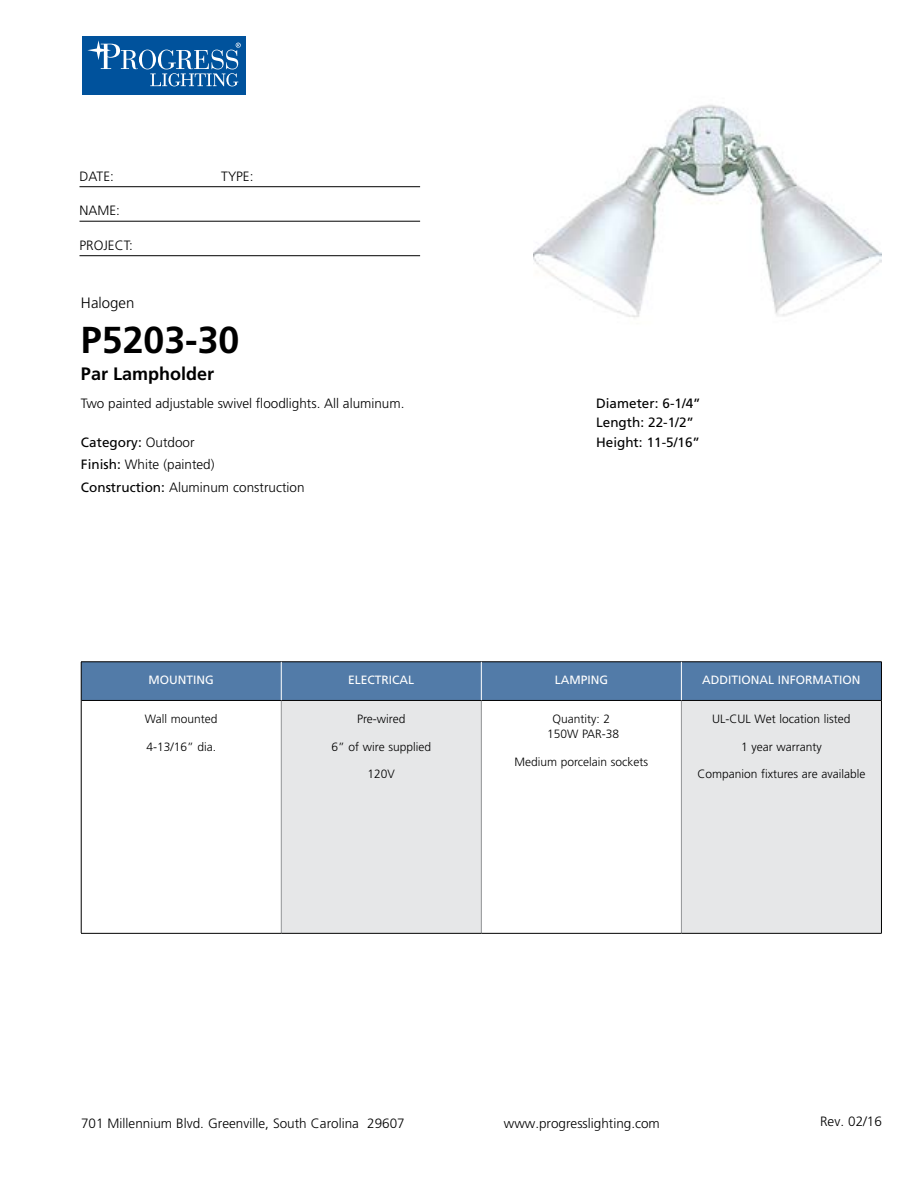
<style>
.page{position:relative;width:918px;height:1188px;background:#fff}
.page>*{position:absolute;margin:0;border:0;box-sizing:border-box;transform-origin:0 0}
.t1{font:700 37.5px "Frutiger LT Std";color:#000}
.t2{font:700 18px "Frutiger LT Std";color:#000}
.t3{font:300 15px "Frutiger LT Std";color:#000}
.t4{font:300 13.5px/22.5px "Frutiger LT Std";color:#000}
.t5{font:13.5px/19.5px "Frutiger LT Std";color:#000}
.t6{font:300 12px/15px "Frutiger LT Std";color:#000;text-align:center}
.t7{font:12px "Frutiger LT Std";color:#fff}
.s1{font-weight:400}
</style>
<div class="page">
<div style="left:82px;top:36px;width:164px;height:59px;background:#00529c"></div>
<svg style="left:139px;top:50px;width:17px;height:19px"></svg>
<div style="left:142px;top:50px;width:11px;height:19px;background:#00529c;border-radius:50%"></div>
<svg style="left:87px;top:40px;width:51px;height:29px"></svg>
<svg style="left:150px;top:43px;width:91px;height:43px"></svg>
<hr style="left:80px;top:186px;width:340px;height:1px;background:#000">
<hr style="left:80px;top:221px;width:340px;height:1px;background:#000">
<hr style="left:80px;top:255px;width:340px;height:1px;background:#000">
<div style="left:82px;top:663px;width:799px;height:37px;background:#527ba8"></div>
<div style="left:281px;top:700px;width:200px;height:233px;background:#e6e7e8"></div>
<div style="left:681px;top:700px;width:200px;height:233px;background:#e6e7e8"></div>
<hr style="left:281px;top:701px;width:1px;height:232px;background:#939598">
<hr style="left:481px;top:701px;width:1px;height:232px;background:#939598">
<hr style="left:681px;top:701px;width:1px;height:232px;background:#939598">
<hr style="left:81px;top:700px;width:200px;height:1px;background:#000">
<hr style="left:281px;top:700px;width:200px;height:1px;background:#000">
<hr style="left:481px;top:700px;width:200px;height:1px;background:#000">
<hr style="left:681px;top:700px;width:200px;height:1px;background:#000">
<hr style="left:81px;top:933px;width:200px;height:1px;background:#000">
<hr style="left:281px;top:933px;width:200px;height:1px;background:#000">
<hr style="left:481px;top:933px;width:200px;height:1px;background:#000">
<hr style="left:681px;top:933px;width:201px;height:1px;background:#000">
<hr style="left:81px;top:662px;width:200px;height:1px;background:#000">
<hr style="left:81px;top:662px;width:1px;height:38px;background:#000">
<hr style="left:281px;top:662px;width:200px;height:1px;background:#000">
<hr style="left:481px;top:662px;width:200px;height:1px;background:#000">
<hr style="left:681px;top:662px;width:201px;height:1px;background:#000">
<hr style="left:881px;top:662px;width:1px;height:38px;background:#000">
<hr style="left:81px;top:700px;width:1px;height:233px;background:#000">
<hr style="left:881px;top:700px;width:1px;height:233px;background:#000">
<hr style="left:281px;top:662px;width:1px;height:38px;background:#fff">
<hr style="left:681px;top:662px;width:1px;height:38px;background:#fff">
<hr style="left:481px;top:662px;width:1px;height:38px;background:#fff">
<img style="left:533px;top:104px;width:349px;height:214px">
<p class="t4" style="left:80px;top:166px;width:36px">DATE:</p>
<p class="t4" style="left:221px;top:166px;width:34px">TYPE:</p>
<p class="t4" style="left:80px;top:201px;width:42px">NAME:</p>
<p class="t4" style="left:80px;top:235px;width:55px">PROJECT:</p>
<p class="t3" style="left:81px;top:296px;width:55px">Halogen</p>
<h1 class="t1" style="left:81px;top:325px;width:160px">P5203-30</h1>
<h2 class="t2" style="left:81px;top:366px;width:135px">Par Lampholder</h2>
<p class="t4" style="left:81px;top:393px;width:325px">Two painted adjustable swivel floodlights. All aluminum.</p>
<p class="t4" style="left:81px;top:432px;width:225px"><span class="s1">Category:</span> Outdoor<br><span class="s1">Finish:</span> White (painted)<br><span class="s1">Construction:</span> Aluminum construction</p>
<p class="t5" style="left:596px;top:394px;width:106px">Diameter: 6-1/4”<br>Length: 22-1/2”<br>Height: 11-5/16”</p>
<p class="t7" style="left:149px;top:675px;width:67px">MOUNTING</p>
<p class="t7" style="left:348px;top:675px;width:68px">ELECTRICAL</p>
<p class="t7" style="left:555px;top:675px;width:55px">LAMPING</p>
<p class="t7" style="left:702px;top:675px;width:160px">ADDITIONAL INFORMATION</p>
<p class="t6" style="left:145px;top:712px;width:74px">Wall mounted</p>
<p class="t6" style="left:146px;top:740px;width:71px">4-13/16” dia.</p>
<p class="t6" style="left:357px;top:712px;width:50px">Pre-wired</p>
<p class="t6" style="left:332px;top:740px;width:101px">6” of wire supplied</p>
<p class="t6" style="left:368px;top:768px;width:29px">120V</p>
<p class="t6" style="left:712px;top:712px;width:140px">UL-CUL Wet location listed</p>
<p class="t6" style="left:741px;top:740px;width:82px">1 year warranty</p>
<p class="t6" style="left:697px;top:768px;width:169px">Companion fixtures are available</p>
<p class="t6" style="left:547px;top:712px;width:74px">Quantity: 2<br>150W PAR-38</p>
<p class="t6" style="left:514px;top:755px;width:135px">Medium porcelain sockets</p>
<p class="t4" style="left:81px;top:1113px;width:325px">701 Millennium Blvd. Greenville, South Carolina 29607</p>
<p class="t4" style="left:504px;top:1113px;width:158px">www.progresslighting.com</p>
<p class="t4" style="left:820px;top:1111px;width:63px">Rev. 02/16</p>
</div>
